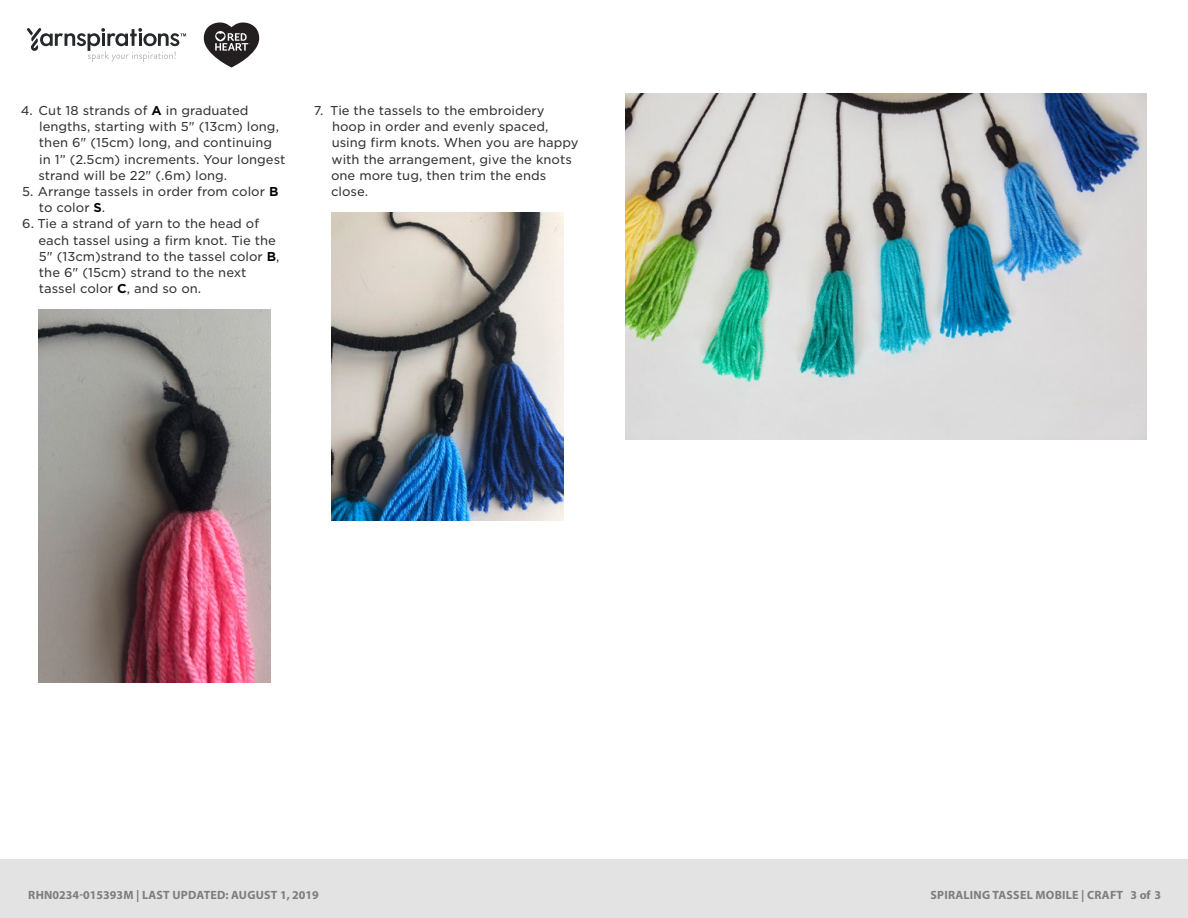
<style>
.page{position:relative;width:1188px;height:918px;background:#fff}
.page>*{position:absolute;margin:0;border:0;box-sizing:border-box;transform-origin:0 0}
.t1{font:12.3px/16.2px "Gotham S Sm";color:#333334}
.t2{font:700 12px "Myriad Pro";letter-spacing:.02em;color:#7d7d7d}
.t3{font:10.8px "Gotham S Sm";color:#58595b}
.t4{font:9.3px "Gotham";letter-spacing:.02em;color:#58595b}
.s1{font-weight:700;color:#000}
.s2{font-weight:500}
</style>
<div class="page">
<img style="left:39px;top:309px;width:231px;height:374px">
<img style="left:331px;top:212px;width:232px;height:308px">
<img style="left:626px;top:93px;width:521px;height:346px">
<div style="left:0;top:860px;width:1188px;height:58px;background:#e4e3e3"></div>
<svg style="left:27px;top:28px;width:159px;height:34px"></svg>
<svg style="left:204px;top:22px;width:55px;height:46px"></svg>
<p class="t1" style="left:39px;top:102px;width:248px;text-indent:-18px">4. Cut 18 strands of <span class="s1">A</span> in graduated lengths, starting with 5" (13cm) long, then 6" (15cm) long, and continuing in 1” (2.5cm) increments. Your longest strand will be 22" (.6m) long.</p>
<p class="t1" style="left:39px;top:183px;width:241px;text-indent:-17px">5. Arrange tassels in order from color <span class="s1">B </span>to color <span class="s1">S</span>.</p>
<p class="t1" style="left:38px;top:216px;width:243px;text-indent:-16px">6. Tie a strand of yarn to the head of each tassel using a firm knot. Tie the<br>5" (13cm)strand to the tassel color <span class="s1">B</span>, the 6" (15cm) strand to the next tassel color <span class="s1">C</span>, and so on.</p>
<p class="t1" style="left:331px;top:102px;width:249px;text-indent:-17px">7. Tie the tassels to the embroidery hoop in order and evenly spaced, using firm knots. When you are happy with the arrangement, give the knots one more tug, then trim the ends close.</p>
<p class="t4" style="left:22px;top:883px;width:99px">©2018 Coats &amp; Clark</p>
<p class="t3" style="left:1100px;top:881px;width:66px">Page <span class="s2">3</span> of <span class="s2">3</span></p>
<p class="t2" style="left:28px;top:887px;width:292px">RHN0234-015393M | LAST UPDATED: AUGUST 1, 2019</p>
<p class="t2" style="left:930px;top:887px;width:232px">SPIRALING TASSEL MOBILE | CRAFT 3 of 3</p>
</div>
